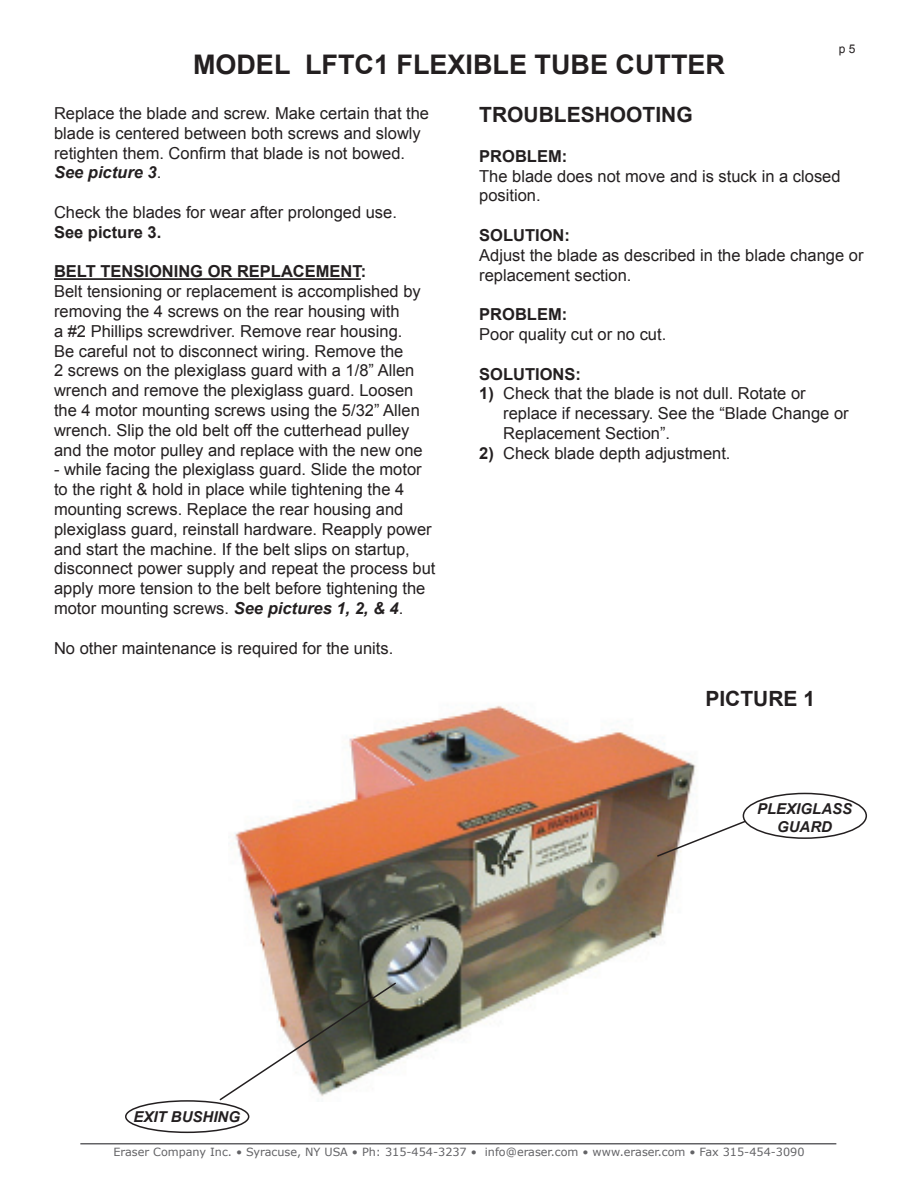
<style>
.page{position:relative;width:918px;height:1188px;background:#fff}
.page>*{position:absolute;margin:0;border:0;box-sizing:border-box;transform-origin:0 0}
.t1{font:700 27px "Arial";color:#231f20}
.t2{font:700 21px "Arial";color:#231f20}
.t3{font:16.5px/19.8px "Arial";color:#231f20}
.t4{font:700 16.5px "Arial";color:#231f20}
.t5{font:italic 700 16.5px "Arial";color:#231f20}
.t6{font:italic 700 15px/18px "Arial";color:#231f20;text-align:center}
.t7{font:12px "Arial";color:#231f20}
.t8{font:11.25px "Verdana";color:#636366}
.s1{font-weight:400;font-style:normal}
.s2{font-weight:700;font-style:italic}
.s3{font-weight:700}
</style>
<div class="page">
<hr style="left:80px;top:1143px;width:756px;height:1px;background:#636366">
<img style="left:234px;top:705px;width:462px;height:358px">
<svg style="left:655px;top:819px;width:92px;height:39px"></svg>
<div style="left:743px;top:793px;width:124px;height:46px;border:2px solid #231f20;border-radius:50%"></div>
<svg style="left:219px;top:981px;width:179px;height:120px"></svg>
<div style="left:125px;top:1100px;width:124px;height:33px;border:2px solid #231f20;border-radius:50%"></div>
<hr style="left:54px;top:278px;width:307px;height:2px;background:#231f20">
<p class="t7" style="left:839px;top:41px;width:18px">p 5</p>
<p class="t1" style="left:193px;top:46px;width:534px">MODEL LFTC1 FLEXIBLE TUBE CUTTER</p>
<p class="t3" style="left:54px;top:103px;width:377px">Replace the blade and screw. Make certain that the blade is centered between both screws and slowly retighten them. Confirm that blade is not bowed.</p>
<p class="t5" style="left:54px;top:162px;width:109px">See picture 3<span class="s1">.</span></p>
<p class="t3" style="left:54px;top:202px;width:345px">Check the blades for wear after prolonged use.</p>
<p class="t4" style="left:54px;top:221px;width:109px">See picture 3.</p>
<p class="t4" style="left:54px;top:261px;width:314px">BELT TENSIONING OR REPLACEMENT:</p>
<p class="t3" style="left:54px;top:282px;width:370px">Belt tensioning or replacement is accomplished by removing the 4 screws on the rear housing with<br>a #2 Phillips screwdriver. Remove rear housing.<br>Be careful not to disconnect wiring. Remove the<br>2 screws on the plexiglass guard with a 1/8” Allen wrench and remove the plexiglass guard. Loosen the 4 motor mounting screws using the 5/32” Allen wrench. Slip the old belt off the cutterhead pulley and the motor pulley and replace with the new one</p>
<p class="t3" style="left:54px;top:460px;width:383px">- while facing the plexiglass guard. Slide the motor to the right &amp; hold in place while tightening the 4 mounting screws. Replace the rear housing and plexiglass guard, reinstall hardware. Reapply power and start the machine. If the belt slips on startup, disconnect power supply and repeat the process but apply more tension to the belt before tightening the motor mounting screws. <span class="s2">See pictures 1, 2, &amp; 4</span>.</p>
<p class="t3" style="left:54px;top:638px;width:341px">No other maintenance is required for the units.</p>
<p class="t2" style="left:479px;top:101px;width:215px">TROUBLESHOOTING</p>
<p class="t4" style="left:479px;top:145px;width:89px">PROBLEM:</p>
<p class="t3" style="left:479px;top:166px;width:363px">The blade does not move and is stuck in a closed position.</p>
<p class="t4" style="left:479px;top:224px;width:92px">SOLUTION:</p>
<p class="t3" style="left:479px;top:245px;width:386px">Adjust the blade as described in the blade change or replacement section.</p>
<p class="t4" style="left:479px;top:304px;width:89px">PROBLEM:</p>
<p class="t3" style="left:479px;top:324px;width:189px">Poor quality cut or no cut.</p>
<p class="t4" style="left:479px;top:363px;width:103px">SOLUTIONS:</p>
<p class="t3" style="left:503px;top:384px;width:347px;text-indent:-24px"><span class="s3">1)</span> Check that the blade is not dull. Rotate or replace if necessary. See the “Blade Change or<br>Replacement Section”.</p>
<p class="t3" style="left:479px;top:443px;width:253px"><span class="s3">2)</span> Check blade depth adjustment.</p>
<p class="t2" style="left:705px;top:685px;width:111px">PICTURE 1</p>
<p class="t6" style="left:133px;top:1108px;width:108px">EXIT BUSHING</p>
<p class="t6" style="left:757px;top:800px;width:97px">PLEXIGLASS<br>GUARD</p>
<p class="t8" style="left:113px;top:1145px;width:693px">Eraser Company Inc. • Syracuse, NY USA • Ph: 315-454-3237 • info@eraser.com • www.eraser.com • Fax 315-454-3090</p>
</div>
